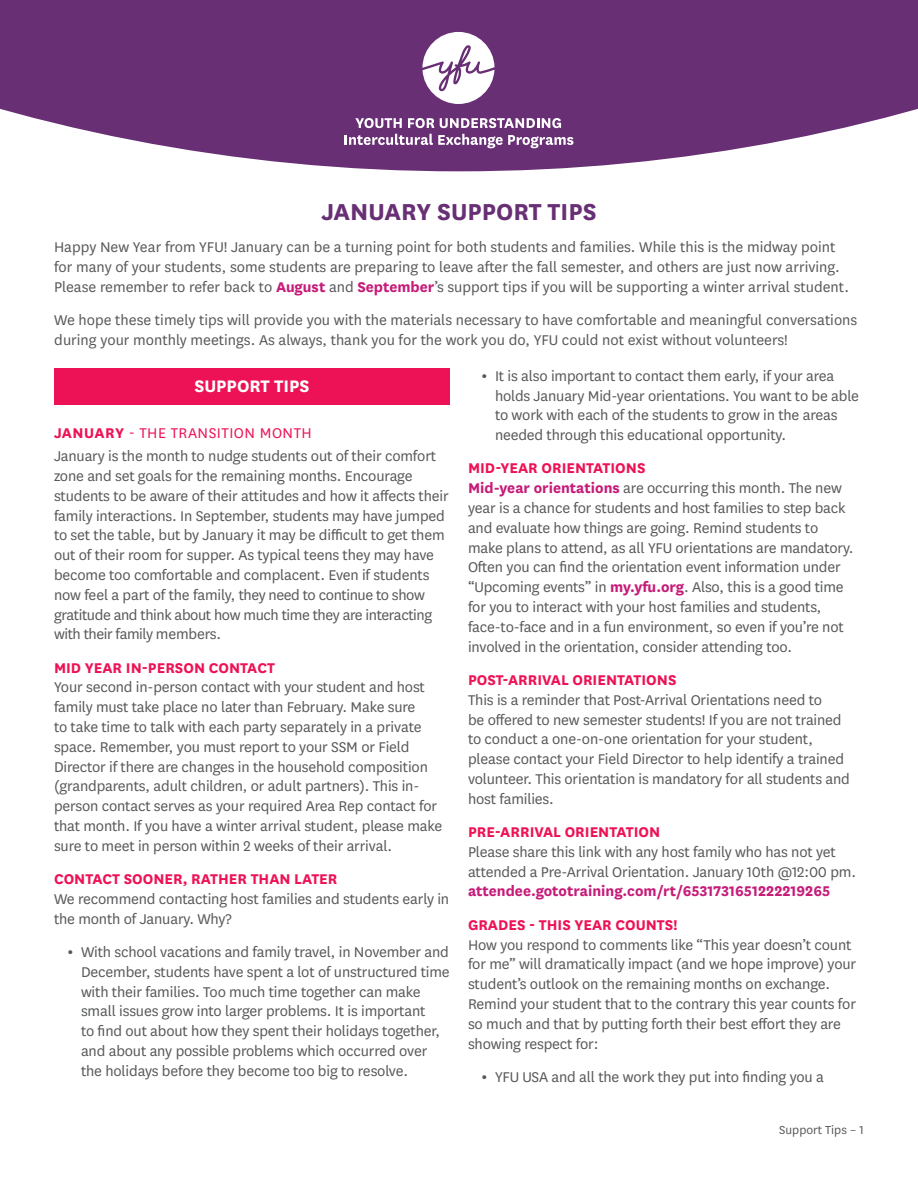
<style>
.page{position:relative;width:918px;height:1188px;background:#fff}
.page>*{position:absolute;margin:0;border:0;box-sizing:border-box;transform-origin:0 0}
.t1{font:700 27px "National";color:#682f74}
.t2{font:700 19.5px "National";color:#fff}
.t3{font:16.5px/19.8px "National";letter-spacing:-.01em;color:#57585a}
.t4{font:700 16.5px "National";color:#ed1255}
.subheader{font:16.5px "National";letter-spacing:.03em;color:#ed1255}
.t5{font:13.5px "National";color:#57585a}
.s1{font-weight:700;color:#c61b78}
.s2{font-weight:700}
</style>
<div class="page">
<div style="left:54px;top:368px;width:396px;height:37px;background:#ed1255"></div>
<svg style="left:1px;top:0;width:917px;height:171px;fill:#682f74"></svg>
<svg style="left:422px;top:32px;width:72px;height:72px"></svg>
<svg style="left:355px;top:118px;width:47px;height:10px"></svg>
<svg style="left:408px;top:118px;width:153px;height:10px"></svg>
<svg style="left:345px;top:134px;width:228px;height:14px"></svg>
<p class="t1" style="left:321px;top:192px;width:277px">JANUARY SUPPORT TIPS</p>
<p class="t3" style="left:54px;top:237px;width:797px">Happy New Year from YFU! January can be a turning point for both students and families. While this is the midway point for many of your students, some students are preparing to leave after the fall semester, and others are just now arriving.<br>Please remember to refer back to <span class="s1">August</span> and <span class="s1">September</span>’s support tips if you will be supporting a winter arrival student.</p>
<p class="t3" style="left:54px;top:310px;width:805px">We hope these timely tips will provide you with the materials necessary to have comfortable and meaningful conversations during your monthly meetings. As always, thank you for the work you do, YFU could not exist without volunteers!</p>
<p class="t2" style="left:194px;top:372px;width:117px">SUPPORT TIPS</p>
<p class="subheader" style="left:54px;top:423px;width:259px"><span class="s2">JANUARY</span> - THE TRANSITION MONTH</p>
<p class="t3" style="left:54px;top:445px;width:396px">January is the month to nudge students out of their comfort zone and set goals for the remaining months. Encourage students to be aware of their attitudes and how it affects their family interactions. In September, students may have jumped to set the table, but by January it may be difficult to get them out of their room for supper. As typical teens they may have become too comfortable and complacent. Even if students now feel a part of the family, they need to continue to show gratitude and think about how much time they are interacting with their family members.</p>
<p class="t4" style="left:54px;top:656px;width:222px">MID YEAR IN-PERSON CONTACT</p>
<p class="t3" style="left:54px;top:677px;width:390px">Your second in-person contact with your student and host family must take place no later than February. Make sure<br>to take time to talk with each party separately in a private space. Remember, you must report to your SSM or Field Director if there are changes in the household composition (grandparents, adult children, or adult partners). This in&shy;person contact serves as your required Area Rep contact for that month. If you have a winter arrival student, please make sure to meet in person within 2 weeks of their arrival.</p>
<p class="t4" style="left:54px;top:867px;width:285px">CONTACT SOONER, RATHER THAN LATER</p>
<p class="t3" style="left:54px;top:888px;width:397px">We recommend contacting host families and students early in the month of January. Why?</p>
<p class="t3" style="left:81px;top:941px;width:370px;text-indent:-14px"><span class="s2">ə</span> With school vacations and family travel, in November and December, students have spent a lot of unstructured time with their families. Too much time together can make small issues grow into larger problems. It is important<br>to find out about how they spent their holidays together, and about any possible problems which occurred over the holidays before they become too big to resolve.</p>
<p class="t3" style="left:495px;top:365px;width:366px;text-indent:-14px"><span class="s2">ə</span> It is also important to contact them early, if your area holds January Mid-year orientations. You want to be able to work with each of the students to grow in the areas needed through this educational opportunity.</p>
<p class="t4" style="left:468px;top:457px;width:179px">MID-YEAR ORIENTATIONS</p>
<p class="t3" style="left:468px;top:478px;width:387px"><span class="s1">Mid-year orientations</span> are occurring this month. The new year is a chance for students and host families to step back and evaluate how things are going. Remind students to make plans to attend, as all YFU orientations are mandatory.<br>Often you can find the orientation event information under “Upcoming events” in <span class="s1">my.yfu.org</span>. Also, this is a good time for you to interact with your host families and students, face-to-face and in a fun environment, so even if you’re not involved in the orientation, consider attending too.</p>
<p class="t4" style="left:468px;top:668px;width:210px">POST-ARRIVAL ORIENTATIONS</p>
<p class="t3" style="left:468px;top:689px;width:383px">This is a reminder that Post-Arrival Orientations need to<br>be offered to new semester students! If you are not trained to conduct a one-on-one orientation for your student, please contact your Field Director to help identify a trained volunteer. This orientation is mandatory for all students and host families.</p>
<p class="t4" style="left:468px;top:820px;width:194px">PRE-ARRIVAL ORIENTATION</p>
<p class="t3" style="left:468px;top:841px;width:390px">Please share this link with any host family who has not yet attended a Pre-Arrival Orientation. January 10th @12:00 pm. <span class="s1">attendee.gototraining.com/rt/6531731651222219265</span></p>
<p class="t4" style="left:468px;top:913px;width:211px">GRADES - THIS YEAR COUNTS!</p>
<p class="t3" style="left:468px;top:934px;width:390px">How you respond to comments like “This year doesn’t count for me” will dramatically impact (and we hope improve) your student’s outlook on the remaining months on exchange.<br>Remind your student that to the contrary this year counts for so much and that by putting forth their best effort they are showing respect for:</p>
<p class="t3" style="left:482px;top:1066px;width:344px"><span class="s2">ə</span> YFU USA and all the work they put into finding you a</p>
<p class="t5" style="left:779px;top:1121px;width:86px">Support Tips – 1</p>
</div>
